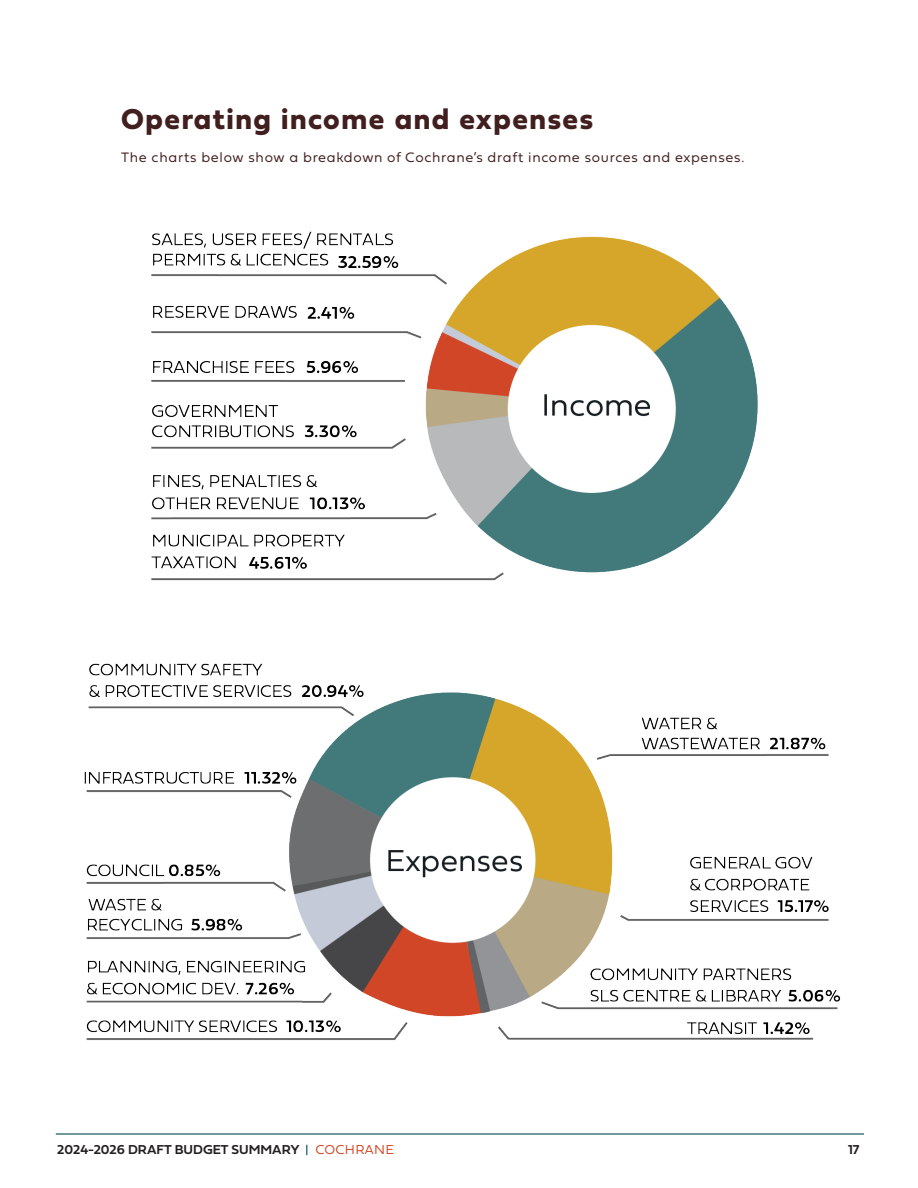
<style>
.page{position:relative;width:918px;height:1188px;background:#fff}
.page>*{position:absolute;margin:0;border:0;box-sizing:border-box;transform-origin:0 0}
.t1{font:700 30px "Fieldwork Geo";letter-spacing:.05em;color:#421f1f}
.t2{font:300 14.25px "Fieldwork Geo";letter-spacing:.05em;color:#421f1f}
.t3{font:13.5px "Fieldwork Geo Demibold";color:#231f20}
.s1{font-family:"Fieldwork Geo";font-weight:300;color:#d24728}
</style>
<div class="page">
<hr style="left:56px;top:1133px;width:808px;height:2px;background:#41787a">
<svg style="left:306px;top:1145px;width:2px;height:10px"></svg>
<img style="left:151px;top:231px;width:607px;height:350px">
<img style="left:84px;top:663px;width:757px;height:377px">
<p class="t1" style="left:121px;top:96px;width:473px">Operating income and expenses</p>
<p class="t2" style="left:121px;top:146px;width:625px">The charts below show a breakdown of Cochrane’s draft income sources and expenses.</p>
<p class="t3" style="left:57px;top:1139px;width:338px">2024-2026 DRAFT BUDGET SUMMARY <span class="s1">COCHRANE</span></p>
<p class="t3" style="left:848px;top:1139px;width:13px">17</p>
</div>
